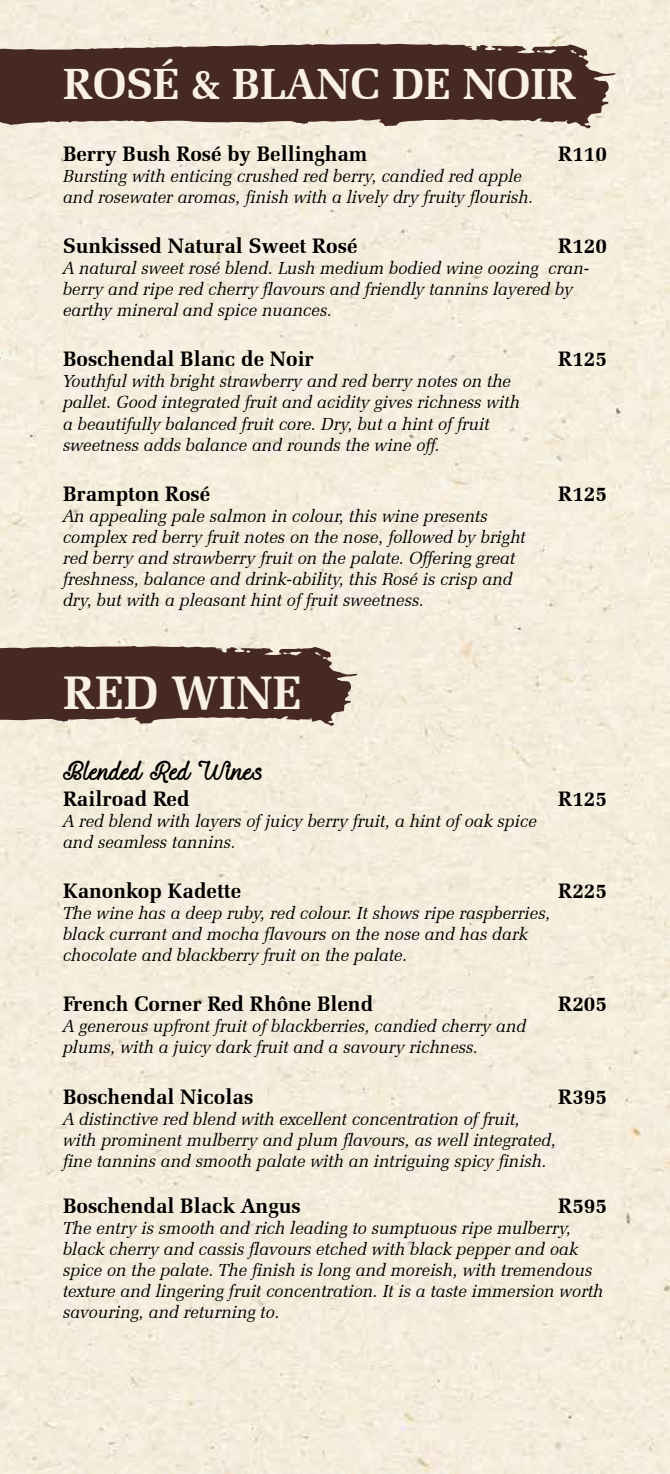
<style>
.page{position:relative;width:670px;height:1474px;background:#fff}
.page>*{position:absolute;margin:0;border:0;box-sizing:border-box;transform-origin:0 0}
.t1{font:700 47.25px "Zapf Elliptical 711 BT";color:#f8f1e1}
.t2{font:700 43.75px "Zapf Elliptical 711 BT";color:#f8f1e1}
.t3{font:700 21px "Zapf Elliptical 711 BT";color:#000}
.t4{font:21px "Requited Script Demo";color:#000}
.t5{font:italic 17.5px/21px "Zapf Elliptical 711 BT";color:#000}
</style>
<div class="page">
<img style="left:0;top:0;width:670px;height:1473px">
<svg style="left:0;top:43px;width:616px;height:85px;background:#5f4540"></svg>
<svg style="left:0;top:645px;width:358px;height:80px;background:#614741"></svg>
<h2 class="t2" style="left:63px;top:58px;width:515px">ROSÉ &amp; BLANC DE NOIR</h2>
<p class="t3" style="left:63px;top:141px;width:306px">Berry Bush Rosé by Bellingham</p>
<p class="t3" style="left:558px;top:141px;width:50px">R110</p>
<p class="t5" style="left:63px;top:165px;width:472px">Bursting with enticing crushed red berry, candied red apple and rosewater aromas, finish with a lively dry fruity flourish.</p>
<p class="t3" style="left:63px;top:233px;width:296px">Sunkissed Natural Sweet Rosé</p>
<p class="t3" style="left:558px;top:233px;width:50px">R120</p>
<p class="t5" style="left:63px;top:257px;width:528px">A natural sweet rosé blend. Lush medium bodied wine oozing cran&shy;berry and ripe red cherry flavours and friendly tannins layered by earthy mineral and spice nuances.</p>
<p class="t3" style="left:63px;top:347px;width:252px">Boschendal Blanc de Noir</p>
<p class="t3" style="left:558px;top:347px;width:50px">R125</p>
<p class="t5" style="left:63px;top:371px;width:458px">Youthful with bright strawberry and red berry notes on the pallet. Good integrated fruit and acidity gives richness with a beautifully balanced fruit core. Dry, but a hint of fruit sweetness adds balance and rounds the wine off.</p>
<p class="t3" style="left:63px;top:481px;width:149px">Brampton Rosé</p>
<p class="t3" style="left:558px;top:481px;width:50px">R125</p>
<p class="t5" style="left:63px;top:505px;width:464px">An appealing pale salmon in colour, this wine presents complex red berry fruit notes on the nose, followed by bright red berry and strawberry fruit on the palate. Offering great freshness, balance and drink-ability, this Rosé is crisp and dry, but with a pleasant hint of fruit sweetness.</p>
<h1 class="t1" style="left:63px;top:664px;width:240px">RED WINE</h1>
<p class="t4" style="left:63px;top:755px;width:202px">Blended Red Wines</p>
<p class="t3" style="left:63px;top:786px;width:128px">Railroad Red</p>
<p class="t3" style="left:558px;top:786px;width:50px">R125</p>
<p class="t5" style="left:63px;top:810px;width:475px">A red blend with layers of juicy berry fruit, a hint of oak spice and seamless tannins.</p>
<p class="t3" style="left:63px;top:878px;width:180px">Kanonkop Kadette</p>
<p class="t3" style="left:558px;top:878px;width:50px">R225</p>
<p class="t5" style="left:63px;top:902px;width:489px">The wine has a deep ruby, red colour. It shows ripe raspberries, black currant and mocha flavours on the nose and has dark chocolate and blackberry fruit on the palate.</p>
<p class="t3" style="left:63px;top:991px;width:312px">French Corner Red Rhône Blend</p>
<p class="t3" style="left:558px;top:991px;width:50px">R205</p>
<p class="t5" style="left:63px;top:1015px;width:465px">A generous upfront fruit of blackberries, candied cherry and plums, with a juicy dark fruit and a savoury richness.</p>
<p class="t3" style="left:63px;top:1084px;width:192px">Boschendal Nicolas</p>
<p class="t3" style="left:558px;top:1084px;width:50px">R395</p>
<p class="t5" style="left:63px;top:1108px;width:495px">A distinctive red blend with excellent concentration of fruit, with prominent mulberry and plum flavours, as well integrated, fine tannins and smooth palate with an intriguing spicy finish.</p>
<p class="t3" style="left:63px;top:1193px;width:239px">Boschendal Black Angus</p>
<p class="t3" style="left:558px;top:1193px;width:50px">R595</p>
<p class="t5" style="left:63px;top:1217px;width:542px">The entry is smooth and rich leading to sumptuous ripe mulberry, black cherry and cassis flavours etched with black pepper and oak spice on the palate. The finish is long and moreish, with tremendous texture and lingering fruit concentration. It is a taste immersion worth savouring, and returning to.</p>
</div>
